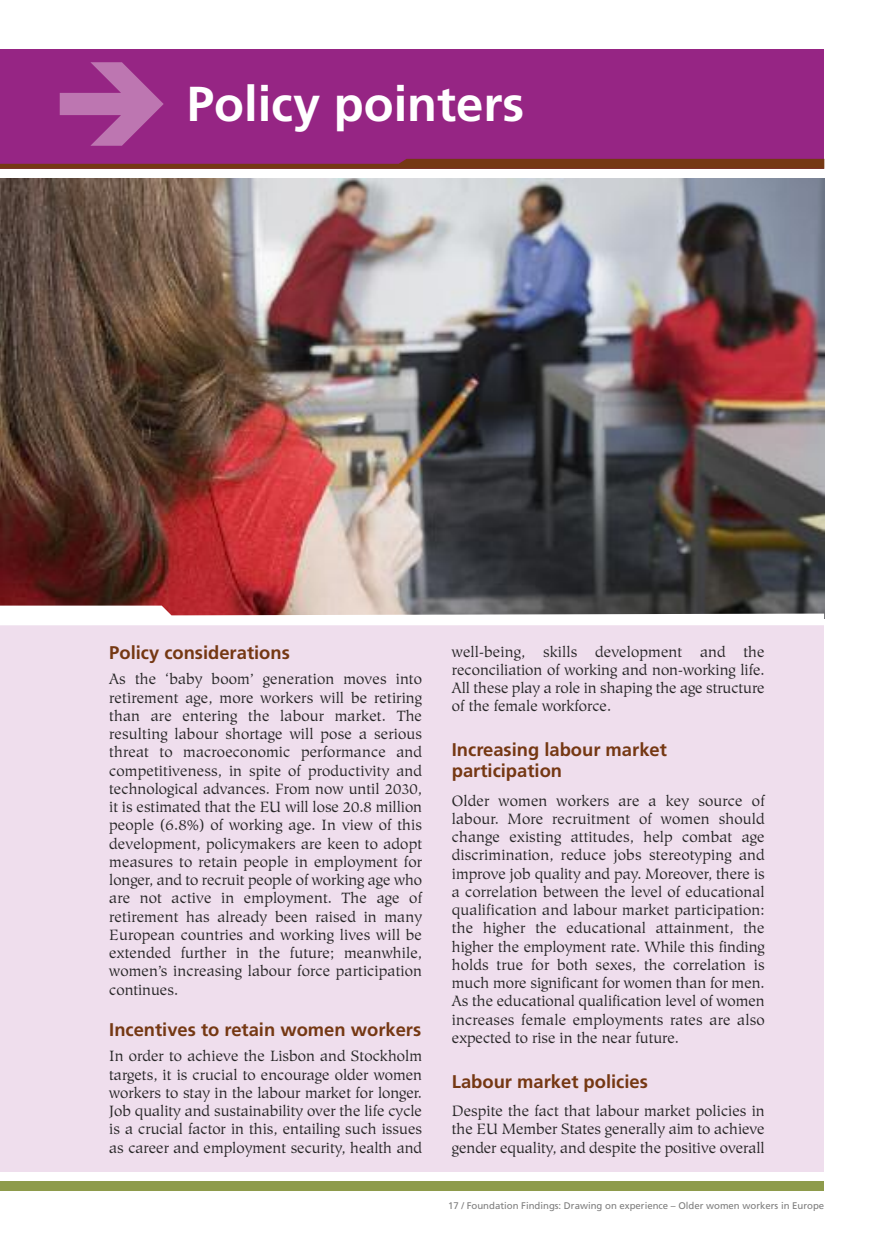
<style>
.page{position:relative;width:874px;height:1241px;background:#fff}
.page>*{position:absolute;margin:0;border:0;box-sizing:border-box;transform-origin:0 0}
.t1{font:700 49px "Frutiger";color:#fff}
.t2{font:700 18.38px/21px "Frutiger";color:#753813}
.t3{font:14.88px/18.2px "Hiroshige";color:#272627;text-align:justify}
.t4{font:9.62px "Frutiger";color:#7d7d7d}
</style>
<div class="page">
<div style="left:0;top:50px;width:823px;height:119px;background:#962584"></div>
<svg style="left:0;top:159px;width:823px;height:10px"></svg>
<div style="left:0;top:179px;width:823px;height:992px;background:#efdeed"></div>
<div style="left:0;top:1181px;width:823px;height:10px;background:#8e9b4b"></div>
<img style="left:0;top:179px;width:823px;height:426px">
<svg style="left:0;top:605px;width:823px;height:20px;background:#ccc1c1"></svg>
<h1 class="t1" style="left:187px;top:84px;width:339px">Policy pointers</h1>
<p class="t2" style="left:109px;top:643px;width:182px">Policy considerations</p>
<p class="t3" style="left:109px;top:671px;width:314px">As the ‘baby boom’ generation moves into retirement age, more workers will be retiring than are entering the labour market. The resulting labour shortage will pose a serious threat to macroeconomic performance and competitiveness, in spite of productivity and technological advances. From now until 2030, it is estimated that the EU will lose 20.8 million people (6.8%) of working age. In view of this development, policymakers are keen to adopt measures to retain people in employment for longer, and to recruit people of working age who are not active in employment. The age of retirement has already been raised in many European countries and working lives will be extended further in the future; meanwhile, women’s increasing labour force participation continues.</p>
<p class="t2" style="left:109px;top:1020px;width:313px">Incentives to retain women workers</p>
<p class="t3" style="left:109px;top:1048px;width:314px">In order to achieve the Lisbon and Stockholm targets, it is crucial to encourage older women workers to stay in the labour market for longer.<br>Job quality and sustainability over the life cycle is a crucial factor in this, entailing such issues as career and employment security, health and</p>
<p class="t3" style="left:451px;top:643px;width:314px">well-being, skills development and the reconciliation of working and non-working life.<br>All these play a role in shaping the age structure of the female workforce.</p>
<p class="t2" style="left:451px;top:740px;width:216px">Increasing labour market participation</p>
<p class="t3" style="left:451px;top:792px;width:314px">Older women workers are a key source of labour. More recruitment of women should change existing attitudes, help combat age discrimination, reduce jobs stereotyping and improve job quality and pay. Moreover, there is a correlation between the level of educational qualification and labour market participation: the higher the educational attainment, the higher the employment rate. While this finding holds true for both sexes, the correlation is much more significant for women than for men.<br>As the educational qualification level of women increases female employments rates are also expected to rise in the near future.</p>
<p class="t2" style="left:451px;top:1072px;width:197px">Labour market policies</p>
<p class="t3" style="left:451px;top:1103px;width:314px">Despite the fact that labour market policies in the EU Member States generally aim to achieve gender equality, and despite the positive overall</p>
<p class="t4" style="left:448px;top:1200px;width:377px">17 / Foundation Findings: Drawing on experience – Older women workers in Europe</p>
</div>
